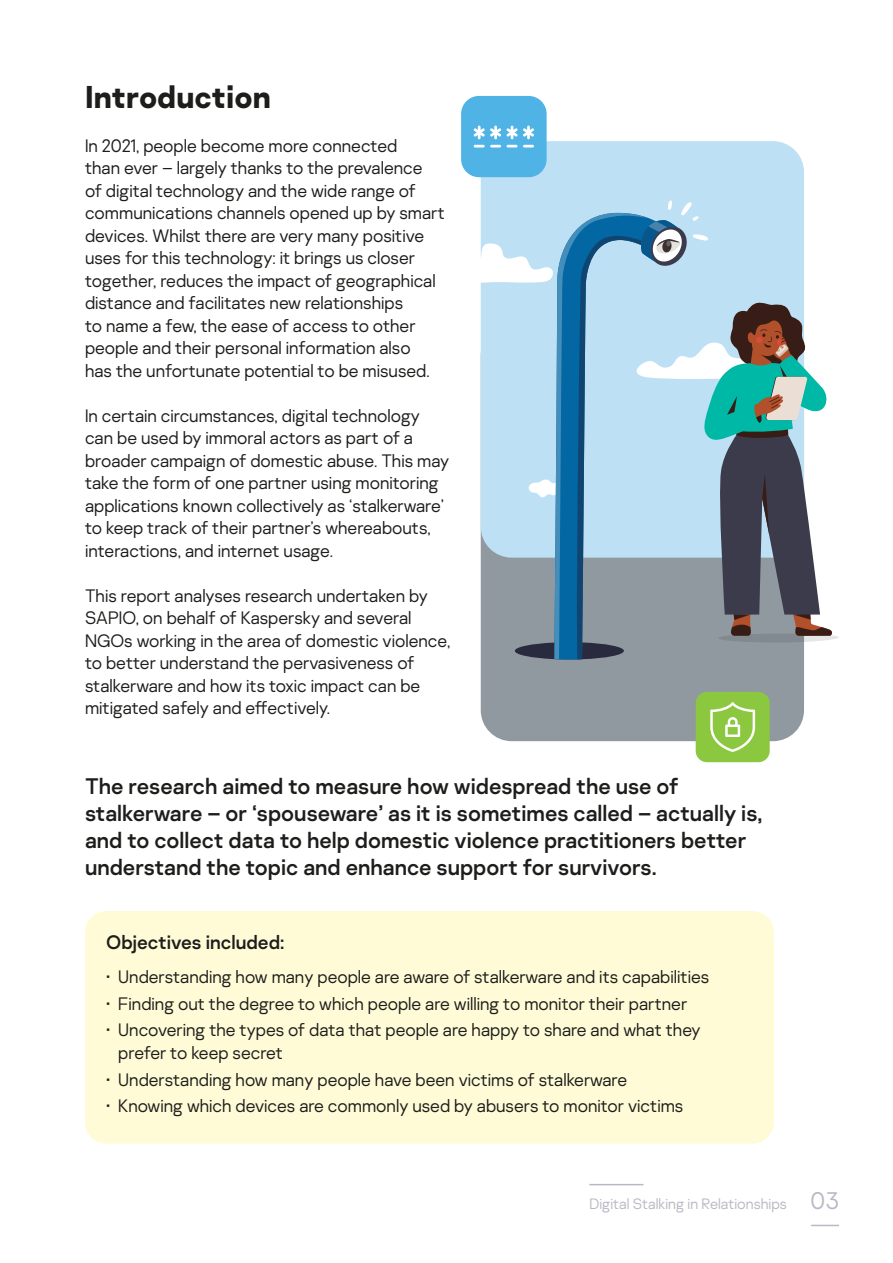
<style>
.page{position:relative;width:893px;height:1263px;background:#fff}
.page>*{position:absolute;margin:0;border:0;box-sizing:border-box;transform-origin:0 0}
.t1{font:700 31.5px "Kaspersky Sans";color:#1d1d1b}
.t2{font:22.5px/27px "Kaspersky Sans";color:#1d1d1b}
.t3{font:19.5px "Kaspersky Sans";color:#1d1d1b}
.t4{font:300 18px/22.5px "Kaspersky Sans";color:#1d1d1b}
.t5{font:300 15px "Kaspersky Sans";color:#bab8c4}
.s1{font-size:24px}
</style>
<div class="page">
<div style="left:481px;top:325px;width:323px;height:416px;background:#9199a0;border-radius:31px"></div>
<div style="left:85px;top:911px;width:689px;height:233px;background:#fffbd7;border-radius:21px"></div>
<div style="left:481px;top:141px;width:323px;height:417px;background:#bde0f5;border-radius:31px"></div>
<svg style="left:811px;top:1225px;width:28px;height:1px"></svg>
<svg style="left:480px;top:201px;width:359px;height:458px"></svg>
<div style="left:461px;top:96px;width:86px;height:81px;background:#4fb3e6;border-radius:18px"></div>
<svg style="left:473px;top:126px;width:61px;height:13px"></svg>
<svg style="left:474px;top:145px;width:27px;height:3px"></svg>
<svg style="left:507px;top:145px;width:27px;height:3px"></svg>
<div style="left:696px;top:692px;width:74px;height:70px;background:#8cc740;border-radius:11px"></div>
<svg style="left:710px;top:702px;width:45px;height:50px"></svg>
<hr style="left:589px;top:1184px;width:54px;height:1px;background:#bab8c4">
<h1 class="t1" style="left:85px;top:77px;width:187px">Introduction</h1>
<p class="t4" style="left:85px;top:134px;width:361px">In 2021, people become more connected<br>than ever – largely thanks to the prevalence<br>of digital technology and the wide range of communications channels opened up by smart devices. Whilst there are very many positive uses for this technology: it brings us closer together, reduces the impact of geographical distance and facilitates new relationships<br>to name a few, the ease of access to other people and their personal information also<br>has the unfortunate potential to be misused.</p>
<p class="t4" style="left:85px;top:404px;width:366px">In certain circumstances, digital technology can be used by immoral actors as part of a broader campaign of domestic abuse. This may take the form of one partner using monitoring applications known collectively as ‘stalkerware’ to keep track of their partner’s whereabouts, interactions, and internet usage.</p>
<p class="t4" style="left:85px;top:584px;width:367px">This report analyses research undertaken by SAPIO, on behalf of Kaspersky and several NGOs working in the area of domestic violence, to better understand the pervasiveness of stalkerware and how its toxic impact can be mitigated safely and effectively.</p>
<p class="t2" style="left:85px;top:773px;width:679px">The research aimed to measure how widespread the use of stalkerware – or ‘spouseware’ as it is sometimes called – actually is, and to collect data to help domestic violence practitioners better understand the topic and enhance support for survivors.</p>
<p class="t3" style="left:106px;top:930px;width:180px">Objectives included:</p>
<p class="t4" style="left:106px;top:965px;width:604px">• Understanding how many people are aware of stalkerware and its capabilities</p>
<p class="t4" style="left:106px;top:992px;width:582px">• Finding out the degree to which people are willing to monitor their partner</p>
<p class="t4" style="left:118px;top:1019px;width:584px;text-indent:-12px">• Uncovering the types of data that people are happy to share and what they prefer to keep secret</p>
<p class="t4" style="left:106px;top:1068px;width:522px">• Understanding how many people have been victims of stalkerware</p>
<p class="t4" style="left:106px;top:1095px;width:579px">• Knowing which devices are commonly used by abusers to monitor victims</p>
<p class="t5" style="left:589px;top:1195px;width:251px">Digital Stalking in Relationships <span class="s1">03</span></p>
</div>
